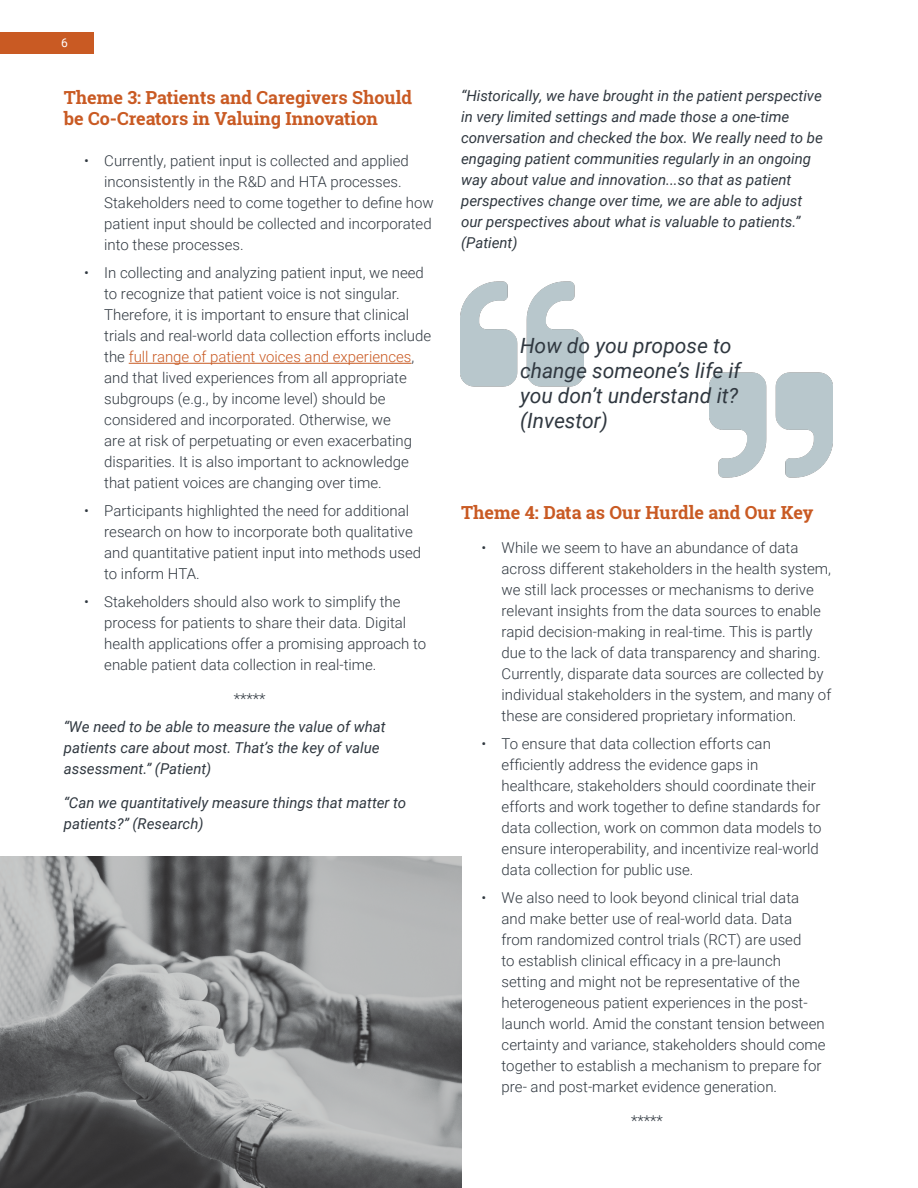
<style>
.page{position:relative;width:918px;height:1188px;background:#fff}
.page>*{position:absolute;margin:0;border:0;box-sizing:border-box;transform-origin:0 0}
.t1{font:italic 21px/25.2px "Roboto";color:#303840}
.t2{font:700 18px/21px "Roboto Slab";color:#c95a23}
.t3{font:300 15px/21px "Roboto";color:#303840}
.t4{font:italic 15px/21px "Roboto";color:#303840}
.t5{font:12px "Roboto";color:#fff}
.s1{color:#c95a23}
</style>
<div class="page">
<img style="left:0;top:856px;width:461px;height:332px">
<hr style="left:129px;top:363px;width:282px;height:1px;background:#c95a23">
<img style="left:461px;top:281px;width:123px;height:106px">
<img style="left:709px;top:372px;width:123px;height:106px">
<div style="left:0;top:32px;width:94px;height:21px;background:#c95a23"></div>
<p class="t5" style="left:61px;top:34px;width:8px">6</p>
<p class="t2" style="left:64px;top:87px;width:350px">Theme 3: Patients and Caregivers Should be Co-Creators in Valuing Innovation</p>
<p class="t3" style="left:104px;top:150px;width:331px;text-indent:-20px">• Currently, patient input is collected and applied inconsistently in the R&amp;D and HTA processes.<br>Stakeholders need to come together to define how patient input should be collected and incorporated into these processes.</p>
<p class="t3" style="left:104px;top:262px;width:328px;text-indent:-20px">• In collecting and analyzing patient input, we need to recognize that patient voice is not singular.<br>Therefore, it is important to ensure that clinical trials and real-world data collection efforts include the <span class="s1">full range of patient voices and experiences</span>, and that lived experiences from all appropriate subgroups (e.g., by income level) should be considered and incorporated. Otherwise, we<br>are at risk of perpetuating or even exacerbating disparities. It is also important to acknowledge that patient voices are changing over time.</p>
<p class="t3" style="left:104px;top:500px;width:318px;text-indent:-20px">• Participants highlighted the need for additional research on how to incorporate both qualitative and quantitative patient input into methods used to inform HTA.</p>
<p class="t3" style="left:104px;top:590px;width:323px;text-indent:-20px">• Stakeholders should also work to simplify the process for patients to share their data. Digital health applications offer a promising approach to enable patient data collection in real-time.</p>
<p class="t3" style="left:234px;top:688px;width:33px">*****</p>
<p class="t4" style="left:64px;top:716px;width:324px">“We need to be able to measure the value of what patients care about most. That’s the key of value assessment.” (Patient)</p>
<p class="t4" style="left:64px;top:792px;width:344px">“Can we quantitatively measure things that matter to patients?” (Research)</p>
<p class="t4" style="left:461px;top:84px;width:363px">“Historically, we have brought in the patient perspective in very limited settings and made those a one-time conversation and checked the box. We really need to be engaging patient communities regularly in an ongoing way about value and innovation...so that as patient perspectives change over time, we are able to adjust our perspectives about what is valuable to patients.” (Patient)</p>
<p class="t1" style="left:520px;top:332px;width:222px">How do you propose to change someone’s life if you don’t understand it? (Investor)</p>
<p class="t2" style="left:461px;top:502px;width:354px">Theme 4: Data as Our Hurdle and Our Key</p>
<p class="t3" style="left:502px;top:537px;width:331px;text-indent:-20px">• While we seem to have an abundance of data across different stakeholders in the health system, we still lack processes or mechanisms to derive relevant insights from the data sources to enable rapid decision-making in real-time. This is partly due to the lack of data transparency and sharing.<br>Currently, disparate data sources are collected by individual stakeholders in the system, and many of these are considered proprietary information.</p>
<p class="t3" style="left:502px;top:733px;width:321px;text-indent:-20px">• To ensure that data collection efforts can efficiently address the evidence gaps in healthcare, stakeholders should coordinate their efforts and work together to define standards for data collection, work on common data models to ensure interoperability, and incentivize real-world data collection for public use.</p>
<p class="t3" style="left:502px;top:886px;width:325px;text-indent:-20px">• We also need to look beyond clinical trial data and make better use of real-world data. Data from randomized control trials (RCT) are used<br>to establish clinical efficacy in a pre-launch setting and might not be representative of the heterogeneous patient experiences in the post&shy;launch world. Amid the constant tension between certainty and variance, stakeholders should come together to establish a mechanism to prepare for pre- and post-market evidence generation.</p>
<p class="t3" style="left:631px;top:1110px;width:33px">*****</p>
</div>
